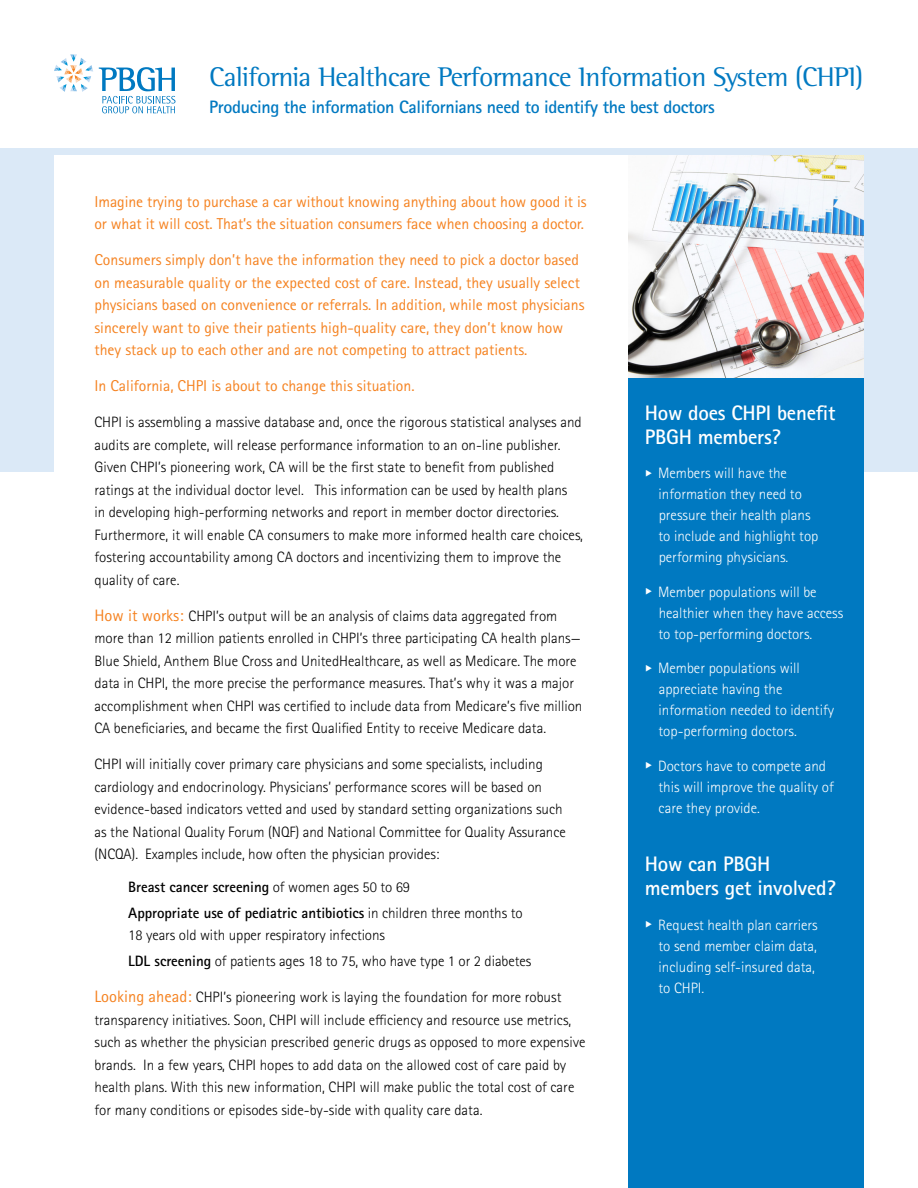
<style>
.page{position:relative;width:918px;height:1188px;background:#fff}
.page>*{position:absolute;margin:0;border:0;box-sizing:border-box;transform-origin:0 0}
.t1{font:27.75px "Rotis Semi Serif Std";letter-spacing:-.025em;color:#0079c1}
.Hdr{font:700 21px/24px "Rotis Sans Serif Std";letter-spacing:-.01em;color:#fff}
.Hdr-2{font:700 18px "Rotis Sans Serif Std";letter-spacing:-.02em;color:#0079c1}
.t2{font:15.75px/22.5px "Rotis Sans Serif Std";color:#f58220}
.t3{font:300 15px/22.5px "Rotis Sans Serif Std";color:#000}
.t4{font:300 15px/21px "Rotis Sans Serif Std";color:#fff}
.t5{font:700 15px "Rotis Sans Serif Std";letter-spacing:-.005em;color:#000}
.s1{font-weight:400;font-size:16.5px;color:#f58220}
.s2{font-weight:300}
.s3{font-weight:700}
</style>
<div class="page">
<div style="left:0;top:148px;width:918px;height:324px;background:#dbe9f7"></div>
<img style="left:628px;top:155px;width:236px;height:223px">
<div style="left:628px;top:378px;width:236px;height:810px;background:#0079c1"></div>
<div style="left:54px;top:155px;width:574px;height:1033px;background:#fff"></div>
<svg style="left:99px;top:67px;width:76px;height:46px"></svg>
<svg style="left:54px;top:54px;width:39px;height:38px"></svg>
<p class="t1" style="left:209px;top:61px;width:655px">California Healthcare Performance Information System (CHPI)</p>
<p class="Hdr-2" style="left:209px;top:96px;width:507px">Producing the information Californians need to identify the best doctors</p>
<p class="t2" style="left:94px;top:190px;width:494px">Imagine trying to purchase a car without knowing anything about how good it is or what it will cost. That’s the situation consumers face when choosing a doctor.</p>
<p class="t2" style="left:94px;top:249px;width:492px">Consumers simply don’t have the information they need to pick a doctor based on measurable quality or the expected cost of care. Instead, they usually select physicians based on convenience or referrals. In addition, while most physicians sincerely want to give their patients high-quality care, they don’t know how they stack up to each other and are not competing to attract patients.</p>
<p class="t2" style="left:94px;top:375px;width:322px">In California, CHPI is about to change this situation.</p>
<p class="t3" style="left:94px;top:411px;width:490px">CHPI is assembling a massive database and, once the rigorous statistical analyses and audits are complete, will release performance information to an on-line publisher.<br>Given CHPI’s pioneering work, CA will be the first state to benefit from published ratings at the individual doctor level. This information can be used by health plans<br>in developing high-performing networks and report in member doctor directories.<br>Furthermore, it will enable CA consumers to make more informed health care choices, fostering accountability among CA doctors and incentivizing them to improve the quality of care.</p>
<p class="t3" style="left:94px;top:605px;width:489px"><span class="s1">How it works:</span> CHPI’s output will be an analysis of claims data aggregated from more than 12 million patients enrolled in CHPI’s three participating CA health plans— Blue Shield, Anthem Blue Cross and UnitedHealthcare, as well as Medicare. The more data in CHPI, the more precise the performance measures. That’s why it was a major accomplishment when CHPI was certified to include data from Medicare’s five million CA beneficiaries, and became the first Qualified Entity to receive Medicare data.</p>
<p class="t3" style="left:94px;top:753px;width:473px">CHPI will initially cover primary care physicians and some specialists, including cardiology and endocrinology. Physicians’ performance scores will be based on evidence-based indicators vetted and used by standard setting organizations such as the National Quality Forum (NQF) and National Committee for Quality Assurance (NCQA). Examples include, how often the physician provides:</p>
<p class="t5" style="left:128px;top:877px;width:283px">Breast cancer screening <span class="s2">of women ages 50 to 69</span></p>
<p class="t3" style="left:128px;top:902px;width:396px"><span class="s3">Appropriate use of pediatric antibiotics</span> in children three months to<br>18 years old with upper respiratory infections</p>
<p class="t3" style="left:128px;top:950px;width:405px"><span class="s3">LDL screening</span> of patients ages 18 to 75, who have type 1 or 2 diabetes</p>
<p class="t3" style="left:94px;top:986px;width:492px"><span class="s1">Looking ahead:</span> CHPI’s pioneering work is laying the foundation for more robust transparency initiatives. Soon, CHPI will include efficiency and resource use metrics, such as whether the physician prescribed generic drugs as opposed to more expensive brands. In a few years, CHPI hopes to add data on the allowed cost of care paid by health plans. With this new information, CHPI will make public the total cost of care for many conditions or episodes side-by-side with quality care data.</p>
<p class="Hdr" style="left:645px;top:400px;width:192px">How does CHPI benefit<br>PBGH members?</p>
<p class="t4" style="left:658px;top:463px;width:162px">Members will have the information they need to pressure their health plans to include and highlight top performing physicians.</p>
<p class="t4" style="left:658px;top:581px;width:187px">Member populations will be healthier when they have access to top-performing doctors.</p>
<p class="t4" style="left:658px;top:658px;width:178px">Member populations will appreciate having the information needed to identify top-performing doctors.</p>
<p class="t4" style="left:658px;top:755px;width:177px">Doctors have to compete and this will improve the quality of care they provide.</p>
<p class="Hdr" style="left:645px;top:852px;width:193px">How can PBGH members get involved?</p>
<p class="t4" style="left:658px;top:914px;width:161px">Request health plan carriers to send member claim data, including self-insured data, to CHPI.</p>
</div>
